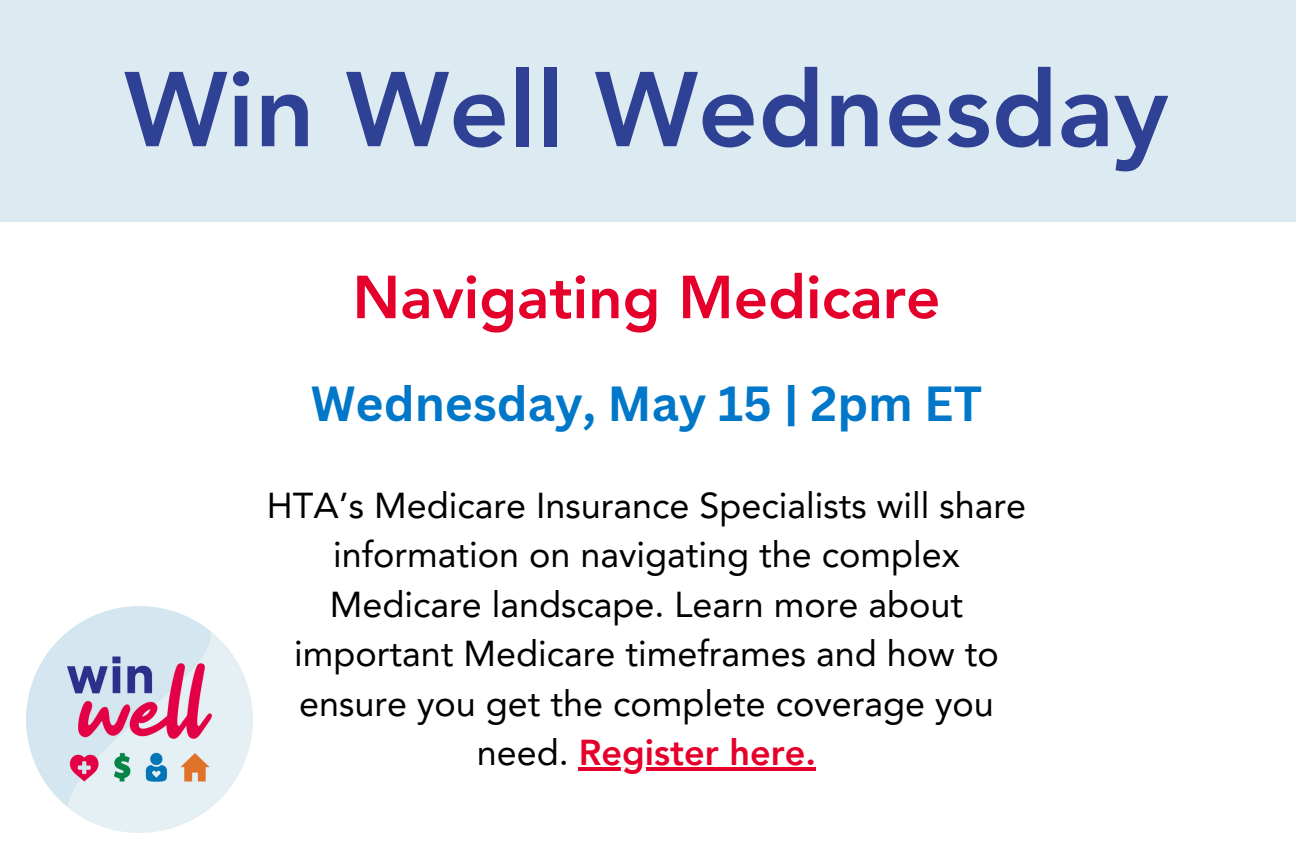
<style>
.page{position:relative;width:1296px;height:864px;background:#fff}
.page>*{position:absolute;margin:0;border:0;box-sizing:border-box;transform-origin:0 0}
.t1{font:800 105px "Avenir LT Pro";color:#2e4195}
.t2{font:800 60px "Avenir LT Pro";color:#e4002b}
.t3{font:700 48px "Canva Sans";color:#0077c8}
.t4{font:36px/49.5px "Avenir LT Pro";color:#000;text-align:center}
.s1{font-weight:800;color:#e4002b}
</style>
<div class="page">
<div style="left:0;top:0;width:1296px;height:221px;background:#dceaf1"></div>
<img style="left:27px;top:606px;width:226px;height:226px">
<hr style="left:579px;top:768px;width:237px;height:3px;background:#e4002b">
<h2 class="t1" style="left:124px;top:67px;width:1046px">Win Well Wednesday</h2>
<h3 class="t2" style="left:352px;top:273px;width:589px">Navigating Medicare</h3>
<p class="t3" style="left:311px;top:370px;width:673px">Wednesday, May 15 | 2pm ET</p>
<p class="t4" style="left:267px;top:484px;width:761px">HTA’s Medicare Insurance Specialists will share information on navigating the complex Medicare landscape. Learn more about important Medicare timeframes and how to ensure you get the complete coverage you need. <span class="s1">Register here.</span></p>
</div>
